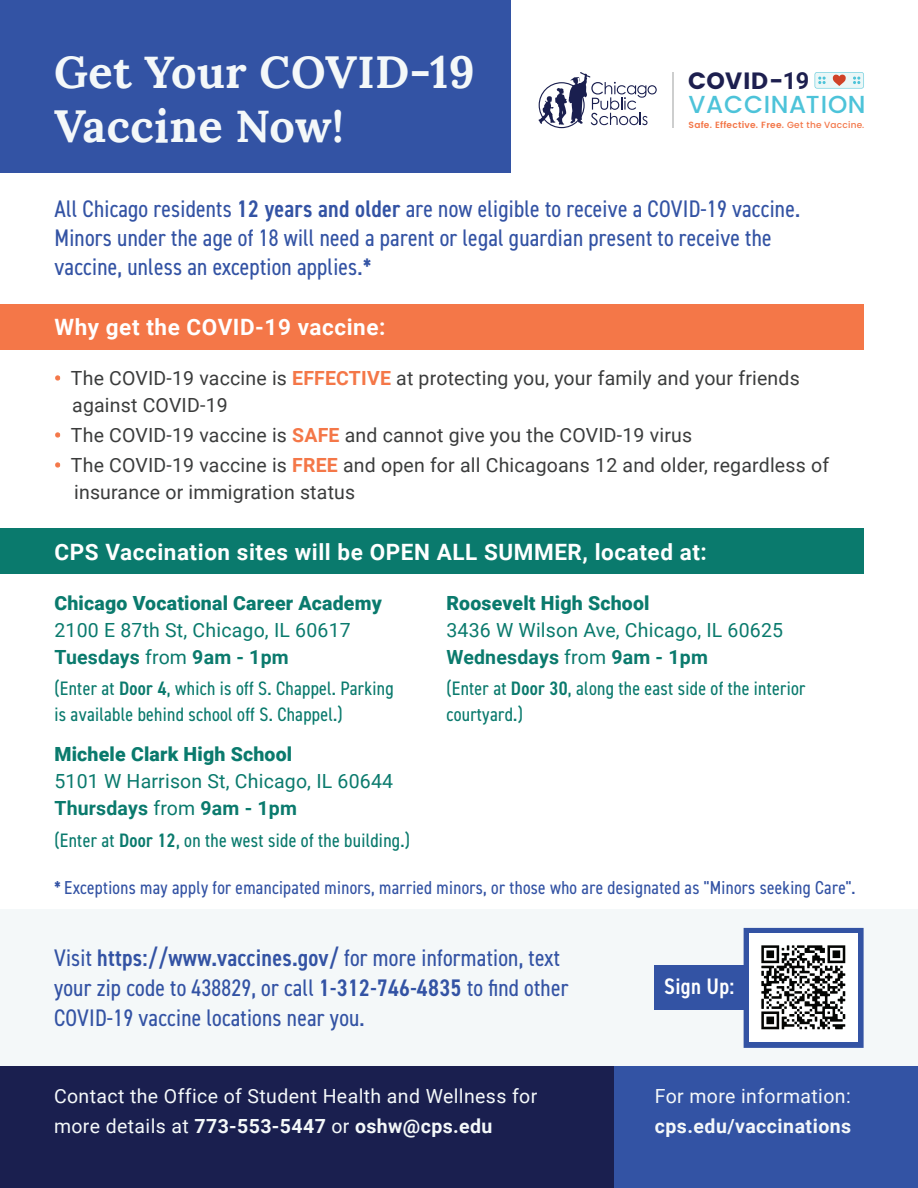
<style>
.page{position:relative;width:918px;height:1188px;background:#fff}
.page>*{position:absolute;margin:0;border:0;box-sizing:border-box;transform-origin:0 0}
.t1{font:700 45px/54px "Lora";letter-spacing:.01em;color:#f4f8f9}
.t2{font:500 24.6px "Poppins";letter-spacing:.02em;color:#4dc3d9}
.t3{font:condensed 24px/28.8px "DIN2014";letter-spacing:.01em;color:#3353a4}
.t4{font:23.55px "Poppins";letter-spacing:.01em;color:#1d1f4f}
.t5{font:700 22.5px "Roboto";letter-spacing:.025em;color:#fff}
.t6{font:600 condensed 22.5px "DIN2014";letter-spacing:.015em;color:#fff}
.t7{font:19.5px/27px "Roboto";letter-spacing:.01em;color:#3b3c3c}
.t8{font:condensed 19.5px/25.5px "DIN2014";letter-spacing:.015em;color:#0a7a6d}
.t9{font:19.5px/27px "Roboto";letter-spacing:.01em;color:#0a7a6d}
.t10{font:19.5px/30px "Roboto";letter-spacing:.02em;color:#f4f8f9}
.t11{font:900 19.5px "Roboto";letter-spacing:.01em;color:#0a7a6d}
.t12{font:700 19.5px "Roboto";letter-spacing:.025em;color:#f4f8f9}
.t13{font:condensed 18.75px "DIN2014";letter-spacing:.015em;color:#3353a4}
.t14{font:600 9px "Poppins";letter-spacing:.025em;color:#f37648}
.s1{font-family:"Roboto";font-weight:700}
.s2{font-weight:500}
.s3{font-weight:600}
.s4{color:#f47748}
.s5{font-weight:700;color:#f47748}
.s6{font-weight:700}
</style>
<div class="page">
<div style="left:0;top:909px;width:918px;height:167px;background:#f4f8f9"></div>
<svg style="left:55px;top:375px;width:6px;height:6px"></svg>
<svg style="left:55px;top:432px;width:6px;height:6px"></svg>
<svg style="left:55px;top:462px;width:6px;height:6px"></svg>
<div style="left:0;top:304px;width:864px;height:46px;background:#f47748"></div>
<div style="left:0;top:529px;width:864px;height:45px;background:#0a7a6d"></div>
<div style="left:655px;top:966px;width:115px;height:44px;background:#3353a4"></div>
<svg style="left:744px;top:928px;width:120px;height:120px;background:#4764ad"></svg>
<img style="left:750px;top:934px;width:108px;height:108px">
<div style="left:0;top:1066px;width:619px;height:122px;background:#1a1f4f"></div>
<div style="left:614px;top:1066px;width:304px;height:122px;background:#3353a4"></div>
<div style="left:0;top:0;width:511px;height:173px;background:#3353a4"></div>
<svg style="left:539px;top:72px;width:118px;height:56px"></svg>
<hr style="left:672px;top:72px;width:2px;height:56px;background:#cdcece">
<svg style="left:815px;top:72px;width:49px;height:17px"></svg>
<h1 class="t1" style="left:54px;top:40px;width:422px">Get Your COVID-19<br>Vaccine Now!</h1>
<p class="t4" style="left:688px;top:67px;width:122px">COVID-<span class="s1">19</span></p>
<p class="t2" style="left:689px;top:87px;width:179px">VACCINATION</p>
<p class="t14" style="left:689px;top:118px;width:177px">Safe. Effective. Free. <span class="s2">Get the Vaccine.</span></p>
<p class="t3" style="left:54px;top:194px;width:747px">All Chicago residents <span class="s3">12 years and older</span> are now eligible to receive a COVID-19 vaccine.<br>Minors under the age of 18 will need a parent or legal guardian present to receive the vaccine, unless an exception applies.<span class="s3">*</span></p>
<p class="t5" style="left:54px;top:312px;width:332px">Why get the COVID-19 vaccine:</p>
<p class="t7" style="left:72px;top:364px;width:729px;text-indent:-18px"><span class="s4">•</span> The COVID-19 vaccine is <span class="s5">EFFECTIVE</span> at protecting you, your family and your friends against COVID-19</p>
<p class="t7" style="left:54px;top:421px;width:639px"><span class="s4">•</span> The COVID-19 vaccine is <span class="s5">SAFE</span> and cannot give you the COVID-19 virus</p>
<p class="t7" style="left:74px;top:451px;width:756px;text-indent:-20px"><span class="s4">•</span> The COVID-19 vaccine is <span class="s5">FREE</span> and open for all Chicagoans 12 and older, regardless of insurance or immigration status</p>
<p class="t5" style="left:54px;top:536px;width:654px">CPS Vaccination sites will be OPEN ALL SUMMER, located at:</p>
<p class="t11" style="left:54px;top:589px;width:329px">Chicago Vocational Career Academy</p>
<p class="t9" style="left:54px;top:615px;width:298px">2100 E 87th St, Chicago, IL 60617<br><span class="s6">Tuesdays</span> from <span class="s6">9am - 1pm</span></p>
<p class="t8" style="left:54px;top:675px;width:341px">(Enter at <span class="s3">Door 4</span>, which is off S. Chappel. Parking is available behind school off S. Chappel.)</p>
<p class="t11" style="left:54px;top:741px;width:239px">Michele Clark High School</p>
<p class="t9" style="left:54px;top:767px;width:340px">5101 W Harrison St, Chicago, IL 60644<br><span class="s6">Thursdays</span> from <span class="s6">9am - 1pm</span></p>
<p class="t8" style="left:54px;top:826px;width:357px">(Enter at <span class="s3">Door 12</span>, on the west side of the building.)</p>
<p class="t11" style="left:446px;top:589px;width:205px">Roosevelt High School</p>
<p class="t9" style="left:446px;top:616px;width:338px">3436 W Wilson Ave, Chicago, IL 60625<br><span class="s6">Wednesdays</span> from <span class="s6">9am - 1pm</span></p>
<p class="t8" style="left:446px;top:675px;width:361px">(Enter at <span class="s3">Door 30</span>, along the east side of the interior courtyard.)</p>
<p class="t13" style="left:54px;top:875px;width:803px"><span class="s3">*</span> Exceptions may apply for emancipated minors, married minors, or those who are designated as "Minors seeking Care".</p>
<p class="t3" style="left:54px;top:942px;width:516px;line-height:30px">Visit <span class="s3">https://www.vaccines.gov/</span> for more information, text your zip code to 438829, or call <span class="s3">1-312-746-4835</span> to find other<br>COVID-19 vaccine locations near you.</p>
<p class="t6" style="left:664px;top:971px;width:72px">Sign Up:</p>
<p class="t10" style="left:54px;top:1081px;width:485px">Contact the Office of Student Health and Wellness for more details at <span class="s6">773-553-5447</span> or <span class="s6">oshw@cps.edu</span></p>
<p class="t10" style="left:655px;top:1080px;width:198px">For more information:</p>
<p class="t12" style="left:655px;top:1112px;width:198px">cps.edu/vaccinations</p>
</div>
